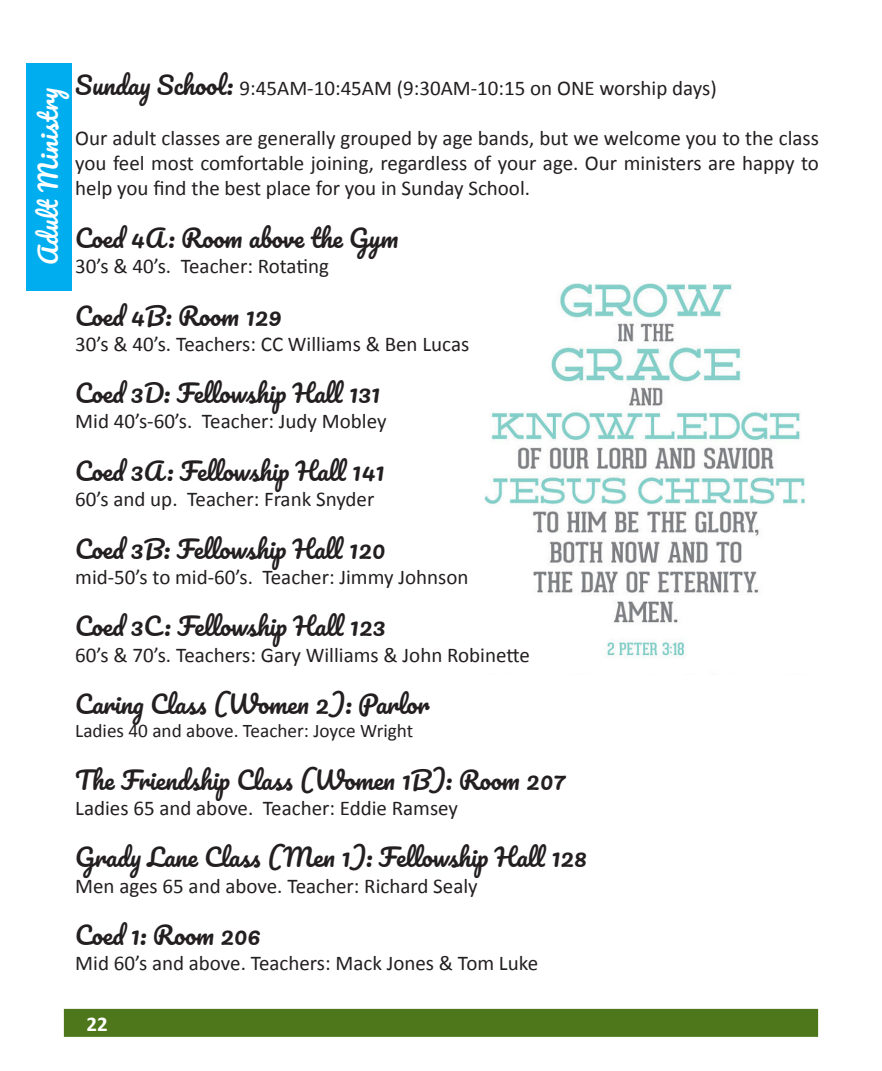
<style>
.page{position:relative;width:882px;height:1071px;background:#fff}
.page>*{position:absolute;margin:0;border:0;box-sizing:border-box;transform-origin:0 0}
.t1{font:24.5px "Pacifico";color:#231f20}
.t2{font:24.5px "Pacifico";color:#fff}
.t3{font:21px/25.2px "Calibri";color:#231f20;text-align:justify}
.t4{font:700 21px "Calibri";color:#fff}
.t5{font:19.25px "Calibri";color:#231f20}
.s1{font-family:"Pacifico";font-size:24.5px}
</style>
<div class="page">
<img style="left:484px;top:283px;width:321px;height:375px">
<div style="left:64px;top:1009px;width:754px;height:28px;background:#4e771b;border:2px solid #4e771b"></div>
<div style="left:26px;top:63px;width:46px;height:227px;background:#00aeef"></div>
<p class="t3" style="left:75px;top:75px;width:643px"><span class="s1">Sunday School:</span> 9:45AM-10:45AM (9:30AM-10:15 on ONE worship days)</p>
<p class="t3" style="left:75px;top:125px;width:745px">Our adult classes are generally grouped by age bands, but we welcome you to the class you feel most comfortable joining, regardless of your age. Our ministers are happy to help you find the best place for you in Sunday School.</p>
<p class="t1" style="left:75px;top:225px;width:325px">Coed 4A : Room above the Gym</p>
<p class="t3" style="left:75px;top:254px;width:255px">30’s &amp; 40’s. Teacher: Rotating</p>
<p class="t1" style="left:75px;top:303px;width:208px">Coed 4B: Room 129</p>
<p class="t3" style="left:75px;top:331px;width:396px">30’s &amp; 40’s. Teachers: CC Williams &amp; Ben Lucas</p>
<p class="t1" style="left:75px;top:380px;width:307px">Coed 3D: Fellowship Hall 131</p>
<p class="t3" style="left:75px;top:409px;width:313px">Mid 40’s-60’s. Teacher: Judy Mobley</p>
<p class="t1" style="left:75px;top:458px;width:311px">Coed 3A : Fellowship Hall 141</p>
<p class="t3" style="left:75px;top:487px;width:301px">60’s and up. Teacher: Frank Snyder</p>
<p class="t1" style="left:75px;top:536px;width:312px">Coed 3B: Fellowship Hall 120</p>
<p class="t3" style="left:75px;top:564px;width:395px">mid-50’s to mid-60’s. Teacher: Jimmy Johnson</p>
<p class="t1" style="left:75px;top:614px;width:312px">Coed 3C : Fellowship Hall 123</p>
<p class="t3" style="left:75px;top:642px;width:456px">60’s &amp; 70’s. Teachers: Gary Williams &amp; John Robinette</p>
<p class="t1" style="left:75px;top:691px;width:355px">Caring Class (Women 2): Parlor</p>
<p class="t5" style="left:75px;top:719px;width:340px">Ladies 40 and above. Teacher: Joyce Wright</p>
<p class="t1" style="left:75px;top:767px;width:492px">The Friendship Class (Women 1B): Room 207</p>
<p class="t3" style="left:75px;top:795px;width:384px">Ladies 65 and above. Teacher: Eddie Ramsey</p>
<p class="t1" style="left:75px;top:845px;width:513px">Grady Lane Class (Men 1): Fellowship Hall 128</p>
<p class="t3" style="left:75px;top:873px;width:404px">Men ages 65 and above. Teacher: Richard Sealy</p>
<p class="t1" style="left:75px;top:922px;width:187px">Coed 1: Room 206</p>
<p class="t3" style="left:75px;top:951px;width:464px">Mid 60’s and above. Teachers: Mack Jones &amp; Tom Luke</p>
<p class="t2" style="left:35px;top:265px;width:179px;rotate:-90deg">Adult Ministry</p>
<p class="t4" style="left:87px;top:1010px;width:23px">22</p>
</div>
